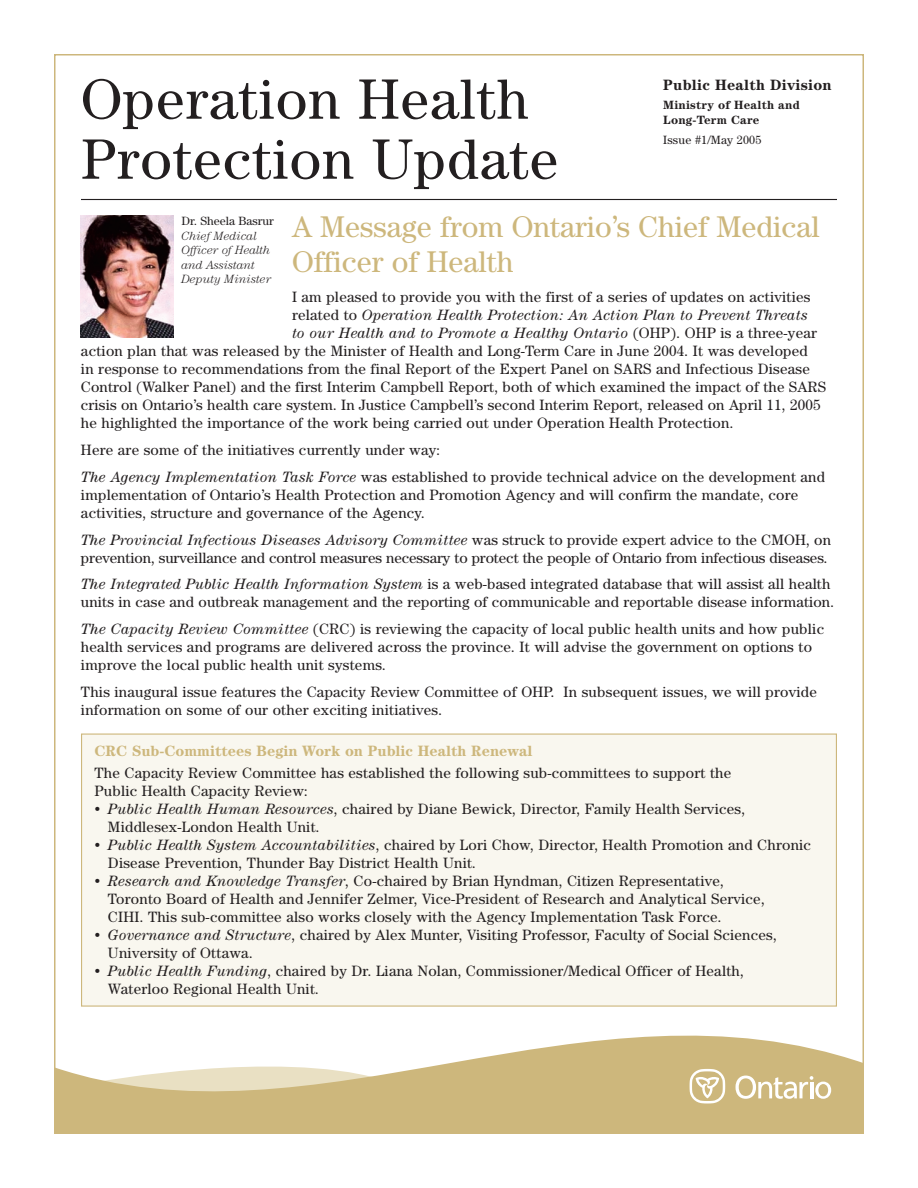
<style>
.page{position:relative;width:918px;height:1188px;background:#fff}
.page>*{position:absolute;margin:0;border:0;box-sizing:border-box;transform-origin:0 0}
.t1{font:57px/60px "Century";letter-spacing:.02em;color:#231f20}
.t2{font:30px/34.5px "Century";color:#cdb77c}
.t3{font:15px/18px "Century";letter-spacing:.015em;color:#231f20}
.t4{font:15px/18px "Century";letter-spacing:-.005em;color:#231f20}
.t5{font:italic 15px "Century";letter-spacing:.015em;color:#231f20}
.t6{font:700 15px "Century";color:#cdb77c}
.t7{font:700 15px "Century";letter-spacing:.015em;color:#231f20}
.t8{font:italic 300 12px/14.4px "Century";color:#231f20}
.t9{font:700 12px/15px "Century";letter-spacing:.015em;color:#231f20}
.t10{font:12px "Century";color:#231f20}
.s1{font-style:normal}
.s2{font-style:italic}
.s3{font-size:12px}
</style>
<div class="page">
<div style="left:82px;top:734px;width:754px;height:272px;background:#f9f7ef"></div>
<hr style="left:81px;top:199px;width:756px;height:1px;background:#231f20">
<img style="left:81px;top:215px;width:93px;height:122px">
<svg style="left:54px;top:969px;width:810px;height:165px"></svg>
<svg style="left:690px;top:1069px;width:35px;height:35px"></svg>
<svg style="left:736px;top:1076px;width:95px;height:23px"></svg>
<h1 class="t1" style="left:81px;top:74px;width:479px">Operation Health<br>Protection Update</h1>
<p class="t7" style="left:663px;top:79px;width:170px">Public Health Division</p>
<p class="t9" style="left:663px;top:99px;width:138px">Ministry of Health and<br>Long-Term Care</p>
<p class="t10" style="left:663px;top:135px;width:100px">Issue #1/May 2005</p>
<p class="t10" style="left:181px;top:217px;width:94px">Dr. Sheela Basrur</p>
<p class="t8" style="left:181px;top:230px;width:91px">Chief Medical<br>Officer of Health and Assistant<br>Deputy Minister</p>
<h2 class="t2" style="left:292px;top:212px;width:529px">A Message from Ontario’s Chief Medical<br>Officer of Health</h2>
<p class="t3" style="left:292px;top:289px;width:520px">I am pleased to provide you with the first of a series of updates on activities</p>
<p class="t5" style="left:292px;top:309px;width:517px"><span class="s1">related to</span> Operation Health Protection: An Action Plan to Prevent Threats</p>
<p class="t5" style="left:292px;top:327px;width:526px">to our Health and to Promote a Healthy Ontario <span class="s1">(OHP). OHP is a three-year</span></p>
<p class="t3" style="left:81px;top:343px;width:728px">action plan that was released by the Minister of Health and Long-Term Care in June 2004. It was developed</p>
<p class="t3" style="left:81px;top:361px;width:730px">in response to recommendations from the final Report of the Expert Panel on SARS and Infectious Disease</p>
<p class="t3" style="left:81px;top:379px;width:747px">Control (Walker Panel) and the first Interim Campbell Report, both of which examined the impact of the SARS</p>
<p class="t3" style="left:81px;top:397px;width:741px">crisis on Ontario’s health care system. In Justice Campbell’s second Interim Report, released on April 11, 2005</p>
<p class="t3" style="left:81px;top:415px;width:654px">he highlighted the importance of the work being carried out under Operation Health Protection.</p>
<p class="t3" style="left:81px;top:437px;width:746px;line-height:27px">Here are some of the initiatives currently under way:<br><span class="s2">The Agency Implementation Task Force</span> was established to provide technical advice on the development and</p>
<p class="t3" style="left:81px;top:487px;width:719px">implementation of Ontario’s Health Protection and Promotion Agency and will confirm the mandate, core activities, structure and governance of the Agency.</p>
<p class="t4" style="left:81px;top:532px;width:752px"><span class="s2">The Provincial Infectious Diseases Advisory Committee</span> was struck to provide expert advice to the CMOH, on prevention, surveillance and control measures necessary to protect the people of Ontario from infectious diseases.</p>
<p class="t3" style="left:81px;top:577px;width:755px"><span class="s2">The Integrated Public Health Information System</span> is a web-based integrated database that will assist all health units in case and outbreak management and the reporting of communicable and reportable disease information.</p>
<p class="t3" style="left:81px;top:622px;width:745px"><span class="s2">The Capacity Review Committee</span> (CRC) is reviewing the capacity of local public health units and how public health services and programs are delivered across the province. It will advise the government on options to improve the local public health unit systems.</p>
<p class="t3" style="left:81px;top:685px;width:737px">This inaugural issue features the Capacity Review Committee of OHP. In subsequent issues, we will provide information on some of our other exciting initiatives.</p>
<p class="t6" style="left:94px;top:746px;width:440px">CRC Sub-Committees Begin Work on Public Health Renewal</p>
<p class="t3" style="left:94px;top:766px;width:638px">The Capacity Review Committee has established the following sub-committees to support the<br>Public Health Capacity Review:</p>
<p class="t3" style="left:108px;top:802px;width:639px;text-indent:-14px"><span class="s3">•</span> <span class="s2">Public Health Human Resources</span>, chaired by Diane Bewick, Director, Family Health Services,<br>Middlesex-London Health Unit.</p>
<p class="t3" style="left:108px;top:838px;width:705px;text-indent:-14px"><span class="s3">•</span> <span class="s2">Public Health System Accountabilities</span>, chaired by Lori Chow, Director, Health Promotion and Chronic<br>Disease Prevention, Thunder Bay District Health Unit.</p>
<p class="t3" style="left:108px;top:874px;width:658px;text-indent:-14px"><span class="s3">•</span> <span class="s2">Research and Knowledge Transfer</span>, Co-chaired by Brian Hyndman, Citizen Representative,<br>Toronto Board of Health and Jennifer Zelmer, Vice-President of Research and Analytical Service,<br>CIHI. This sub-committee also works closely with the Agency Implementation Task Force.</p>
<p class="t3" style="left:108px;top:928px;width:670px;text-indent:-14px"><span class="s3">•</span> <span class="s2">Governance and Structure</span>, chaired by Alex Munter, Visiting Professor, Faculty of Social Sciences,<br>University of Ottawa.</p>
<p class="t3" style="left:108px;top:964px;width:637px;text-indent:-14px"><span class="s3">•</span> <span class="s2">Public Health Funding</span>, chaired by Dr. Liana Nolan, Commissioner/Medical Officer of Health,<br>Waterloo Regional Health Unit.</p>
</div>
